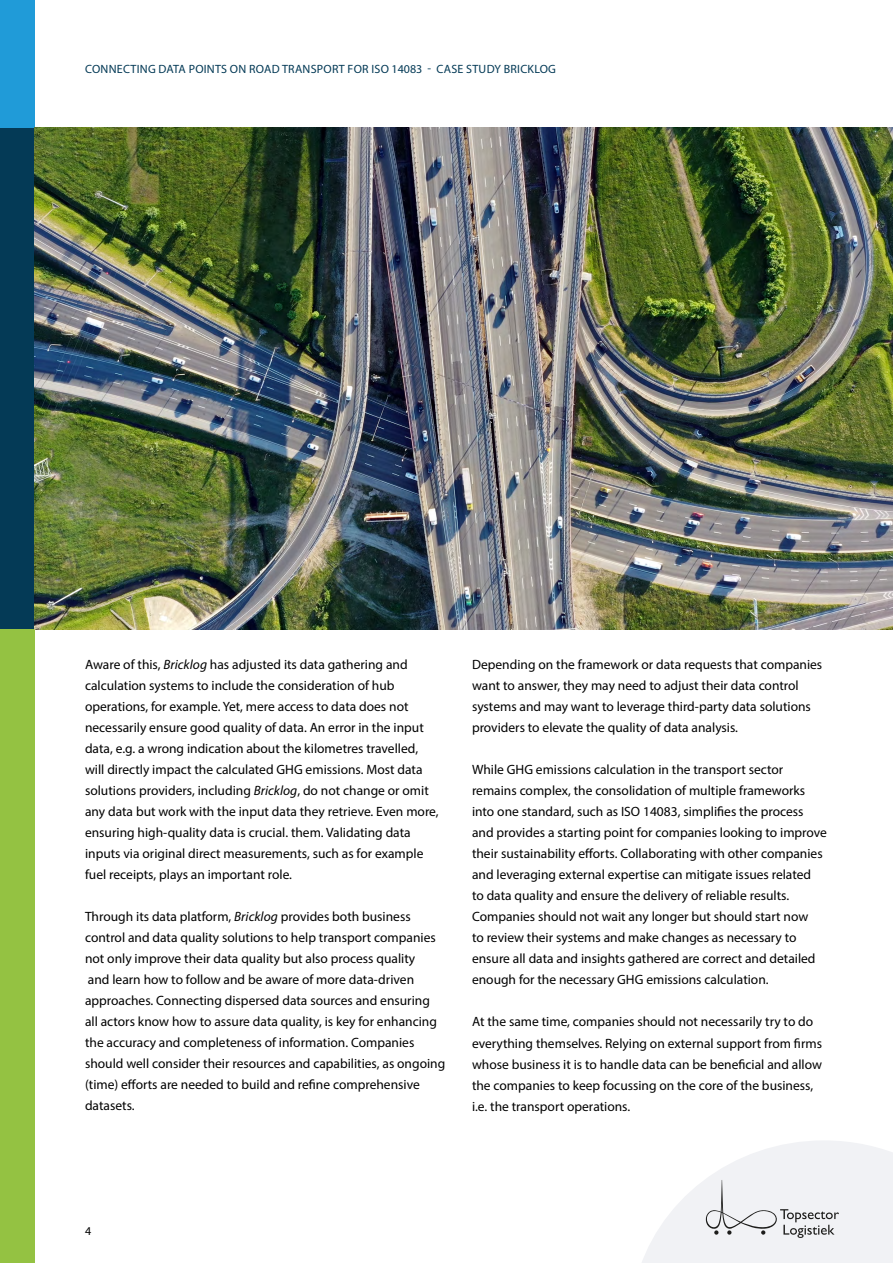
<style>
.page{position:relative;width:893px;height:1263px;background:#fff}
.page>*{position:absolute;margin:0;border:0;box-sizing:border-box;transform-origin:0 0}
.t1{font:13.5px/21px "Myriad Pro";color:#000}
.t2{font:12px "Myriad Pro";letter-spacing:.02em;color:#043a56}
.t3{font:12px "Myriad Pro";color:#000}
.s1{font-style:italic}
</style>
<div class="page">
<div style="left:0;top:128px;width:34px;height:501px;background:#043a56"></div>
<div style="left:0;top:629px;width:34px;height:634px;background:#94c242"></div>
<div style="left:0;top:0;width:34px;height:128px;background:#209bd8"></div>
<svg style="left:642px;top:1141px;width:251px;height:122px"></svg>
<img style="left:34px;top:128px;width:859px;height:501px">
<p class="t2" style="left:85px;top:61px;width:472px">CONNECTING DATA POINTS ON ROAD TRANSPORT FOR ISO 14083 - CASE STUDY BRICKLOG</p>
<p class="t1" style="left:85px;top:654px;width:355px">Aware of this, <span class="s1">Bricklog</span> has adjusted its data gathering and calculation systems to include the consideration of hub operations, for example. Yet, mere access to data does not necessarily ensure good quality of data. An error in the input data, e.g. a wrong indication about the kilometres travelled, will directly impact the calculated GHG emissions. Most data solutions providers, including <span class="s1">Bricklog</span>, do not change or omit any data but work with the input data they retrieve. Even more, ensuring high-quality data is crucial. them. Validating data inputs via original direct measurements, such as for example fuel receipts, plays an important role.</p>
<p class="t1" style="left:85px;top:906px;width:362px">Through its data platform, <span class="s1">Bricklog</span> provides both business control and data quality solutions to help transport companies not only improve their data quality but also process quality<br>and learn how to follow and be aware of more data-driven approaches. Connecting dispersed data sources and ensuring all actors know how to assure data quality, is key for enhancing the accuracy and completeness of information. Companies should well consider their resources and capabilities, as ongoing (time) efforts are needed to build and refine comprehensive datasets.</p>
<p class="t1" style="left:472px;top:654px;width:352px">Depending on the framework or data requests that companies want to answer, they may need to adjust their data control systems and may want to leverage third-party data solutions providers to elevate the quality of data analysis.</p>
<p class="t1" style="left:472px;top:759px;width:356px">While GHG emissions calculation in the transport sector remains complex, the consolidation of multiple frameworks into one standard, such as ISO 14083, simplifies the process and provides a starting point for companies looking to improve their sustainability efforts. Collaborating with other companies and leveraging external expertise can mitigate issues related<br>to data quality and ensure the delivery of reliable results.<br>Companies should not wait any longer but should start now<br>to review their systems and make changes as necessary to ensure all data and insights gathered are correct and detailed enough for the necessary GHG emissions calculation.</p>
<p class="t1" style="left:472px;top:1011px;width:352px">At the same time, companies should not necessarily try to do everything themselves. Relying on external support from firms whose business it is to handle data can be beneficial and allow the companies to keep focussing on the core of the business, i.e. the transport operations.</p>
<p class="t3" style="left:85px;top:1223px;width:8px">4</p>
</div>
